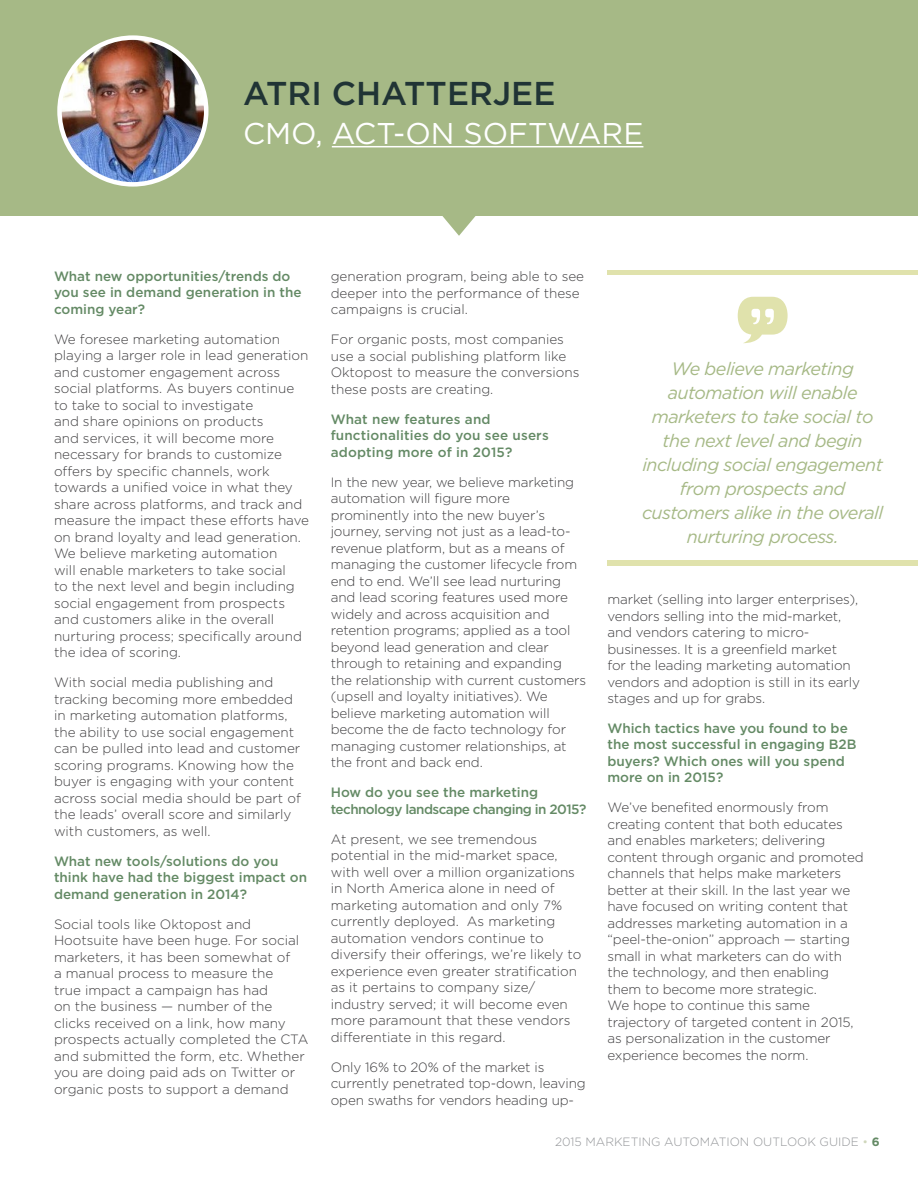
<style>
.page{position:relative;width:918px;height:1188px;background:#fff}
.page>*{position:absolute;margin:0;border:0;box-sizing:border-box;transform-origin:0 0}
.t1{font:500 33px "Gotham";color:#203435}
.t2{font:30px "Gotham";color:#fff}
.t3{font:italic 18px/24px "Gotham";letter-spacing:-.03em;color:#a6b986;text-align:center}
.t4{font:300 13.5px/16.5px "Gotham HTF";letter-spacing:-.01em;color:#414042}
.t5{font:500 13.5px/16.5px "Gotham";color:#648a65}
.t6{font:500 13.5px/16.5px "Gotham";letter-spacing:-.04em;color:#648a65}
.t7{font:300 12px "Gotham HTF";color:#939598}
.s1{color:#d0d7bc}
.s2{font-weight:700;color:#648a65}
</style>
<div class="page">
<div style="left:0;top:0;width:918px;height:216px;background:#a6b986"></div>
<svg style="left:442px;top:216px;width:34px;height:20px"></svg>
<div style="left:608px;top:270px;width:310px;height:5px;background:#e0e2ac"></div>
<div style="left:608px;top:561px;width:310px;height:5px;background:#e0e2ac"></div>
<svg style="left:738px;top:297px;width:50px;height:46px"></svg>
<img style="left:60px;top:38px;width:146px;height:146px;border-radius:73px">
<div style="left:57px;top:35px;width:151px;height:152px;border:4px solid #fff;border-radius:50%"></div>
<hr style="left:332px;top:146px;width:311px;height:1px;background:#fff">
<h1 class="t1" style="left:243px;top:71px;width:314px">ATRI CHATTERJEE</h1>
<h2 class="t2" style="left:243px;top:114px;width:402px">CMO, ACT-ON SOFTWARE</h2>
<p class="t5" style="left:54px;top:268px;width:249px">What new opportunities/trends do you see in demand generation in the coming year?   </p>
<p class="t4" style="left:54px;top:331px;width:257px">We foresee marketing automation playing a larger role in lead generation and customer engagement across social platforms. As buyers continue to take to social to investigate<br>and share opinions on products<br>and services, it will become more necessary for brands to customize offers by specific channels, work towards a unified voice in what they share across platforms, and track and measure the impact these efforts have on brand loyalty and lead generation.<br>We believe marketing automation<br>will enable marketers to take social<br>to the next level and begin including social engagement from prospects and customers alike in the overall nurturing process; specifically around the idea of scoring.</p>
<p class="t4" style="left:54px;top:674px;width:248px">With social media publishing and tracking becoming more embedded in marketing automation platforms, the ability to use social engagement can be pulled into lead and customer scoring programs. Knowing how the buyer is engaging with your content across social media should be part of the leads’ overall score and similarly with customers, as well.</p>
<p class="t5" style="left:54px;top:853px;width:255px">What new tools/solutions do you think have had the biggest impact on demand generation in 2014?   </p>
<p class="t4" style="left:54px;top:916px;width:256px">Social tools like Oktopost and Hootsuite have been huge. For social marketers, it has been somewhat of<br>a manual process to measure the<br>true impact a campaign has had<br>on the business — number of the clicks received on a link, how many prospects actually completed the CTA and submitted the form, etc. Whether you are doing paid ads on Twitter or organic posts to support a demand</p>
<p class="t4" style="left:331px;top:268px;width:255px">generation program, being able to see deeper into the performance of these campaigns is crucial.</p>
<p class="t4" style="left:331px;top:331px;width:250px">For organic posts, most companies use a social publishing platform like Oktopost to measure the conversions these posts are creating.</p>
<p class="t5" style="left:331px;top:411px;width:220px">What new features and functionalities do you see users adopting more of in 2015?  </p>
<p class="t4" style="left:331px;top:474px;width:257px">In the new year, we believe marketing automation will figure more prominently into the new buyer’s journey, serving not just as a lead-to&shy;revenue platform, but as a means of managing the customer lifecycle from end to end. We’ll see lead nurturing and lead scoring features used more widely and across acquisition and retention programs; applied as a tool beyond lead generation and clear through to retaining and expanding the relationship with current customers (upsell and loyalty initiatives). We believe marketing automation will become the de facto technology for managing customer relationships, at the front and back end.</p>
<p class="t6" style="left:331px;top:784px;width:257px">How do you see the marketing technology landscape changing in 2015?  </p>
<p class="t4" style="left:331px;top:830px;width:252px">At present, we see tremendous potential in the mid-market space, with well over a million organizations in North America alone in need of marketing automation and only 7% currently deployed. As marketing automation vendors continue to diversify their offerings, we’re likely to experience even greater stratification as it pertains to company size/ industry served; it will become even more paramount that these vendors differentiate in this regard.</p>
<p class="t4" style="left:331px;top:1058px;width:257px">Only 16% to 20% of the market is currently penetrated top-down, leaving open swaths for vendors heading up-</p>
<h3 class="t3" style="left:642px;top:356px;width:243px">We believe marketing automation will enable marketers to take social to the next level and begin including social engagement from prospects and customers alike in the overall nurturing process.</h3>
<p class="t4" style="left:608px;top:591px;width:254px">market (selling into larger enterprises), vendors selling into the mid-market, and vendors catering to micro&shy;businesses. It is a greenfield market<br>for the leading marketing automation vendors and adoption is still in its early stages and up for grabs.</p>
<p class="t5" style="left:608px;top:720px;width:251px">Which tactics have you found to be the most successful in engaging B2B buyers? Which ones will you spend more on in 2015?  </p>
<p class="t4" style="left:608px;top:799px;width:258px">We’ve benefited enormously from creating content that both educates and enables marketers; delivering content through organic and promoted channels that helps make marketers better at their skill. In the last year we have focused on writing content that addresses marketing automation in a “peel-the-onion” approach — starting small in what marketers can do with the technology, and then enabling them to become more strategic.<br>We hope to continue this same trajectory of targeted content in 2015, as personalization in the customer experience becomes the norm.  </p>
<p class="t7" style="left:555px;top:1135px;width:326px">2015 MARKETING AUTOMATION OUTLOOK GUIDE <span class="s1">•</span> <span class="s2">6</span></p>
</div>
